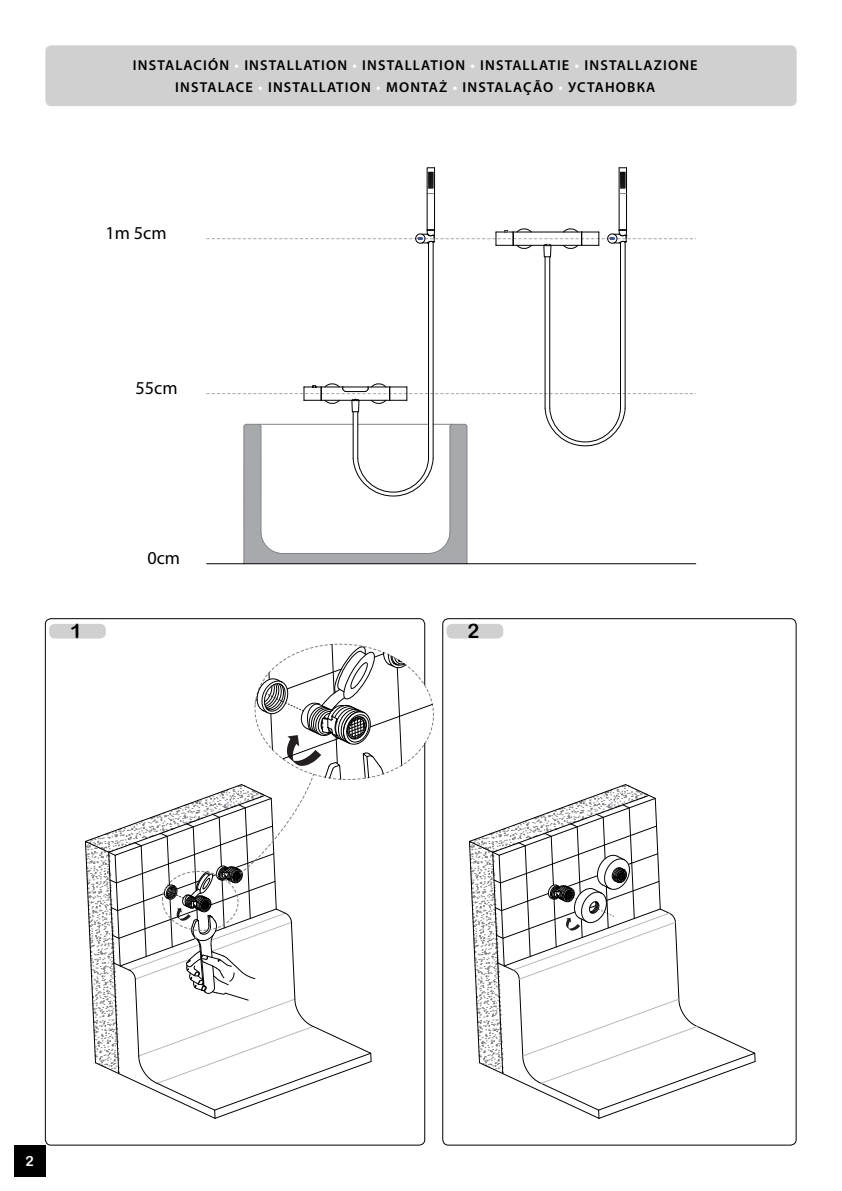
<style>
.page{position:relative;width:842px;height:1191px;background:#fff}
.page>*{position:absolute;margin:0;border:0;box-sizing:border-box;transform-origin:0 0}
.t1{font:20px "Arial Rounded MT Bold";color:#000}
.t2{font:18.2px "Myriad Pro";color:#000}
.t3{font:600 14.4px/22px "Myriad Pro";letter-spacing:.08em;color:#000;text-align:center}
.t4{font:14px "Arial Rounded MT Bold";color:#fff}
.s1{color:#fff}
</style>
<div class="page">
<div style="left:14px;top:1145px;width:31px;height:31px;background:#000"></div>
<hr style="left:549px;top:257px;width:1px;height:151px;background:#000">
<hr style="left:545px;top:257px;width:1px;height:151px;background:#000">
<hr style="left:620px;top:242px;width:1px;height:166px;background:#000">
<hr style="left:625px;top:242px;width:1px;height:166px;background:#000">
<hr style="left:433px;top:242px;width:1px;height:216px;background:#000">
<hr style="left:428px;top:242px;width:1px;height:216px;background:#000">
<svg style="left:207px;top:167px;width:489px;height:90px"></svg>
<svg style="left:207px;top:383px;width:489px;height:181px"></svg>
<svg style="left:469px;top:784px;width:287px;height:335px"></svg>
<svg style="left:85px;top:640px;width:349px;height:479px"></svg>
<div style="left:49px;top:624px;width:57px;height:14px;background:#d0d0d0;border-radius:6px"></div>
<div style="left:446px;top:624px;width:57px;height:14px;background:#d0d0d0;border-radius:6px"></div>
<div style="left:45px;top:45px;width:752px;height:61px;background:#d0d0d0;border-radius:6px"></div>
<p class="t3" style="left:133px;top:55px;width:566px">INSTALACIÓN <span class="s1">•</span> INSTALLATION <span class="s1">•</span> INSTALLATION <span class="s1">•</span> INSTALLATIE <span class="s1">•</span> INSTALLAZIONE<br>INSTALACE <span class="s1">•</span> INSTALLATION <span class="s1">•</span> MONTAŻ <span class="s1">•</span> INSTALAÇÃO <span class="s1">•</span> УСТАНОВКА</p>
<p class="t2" style="left:106px;top:226px;width:63px">1m 5cm</p>
<p class="t2" style="left:136px;top:380px;width:44px">55cm</p>
<p class="t2" style="left:147px;top:550px;width:34px">0cm</p>
<h1 class="t1" style="left:70px;top:619px;width:13px">1</h1>
<h1 class="t1" style="left:468px;top:619px;width:13px">2</h1>
<p class="t4" style="left:26px;top:1153px;width:10px">2</p>
</div>
